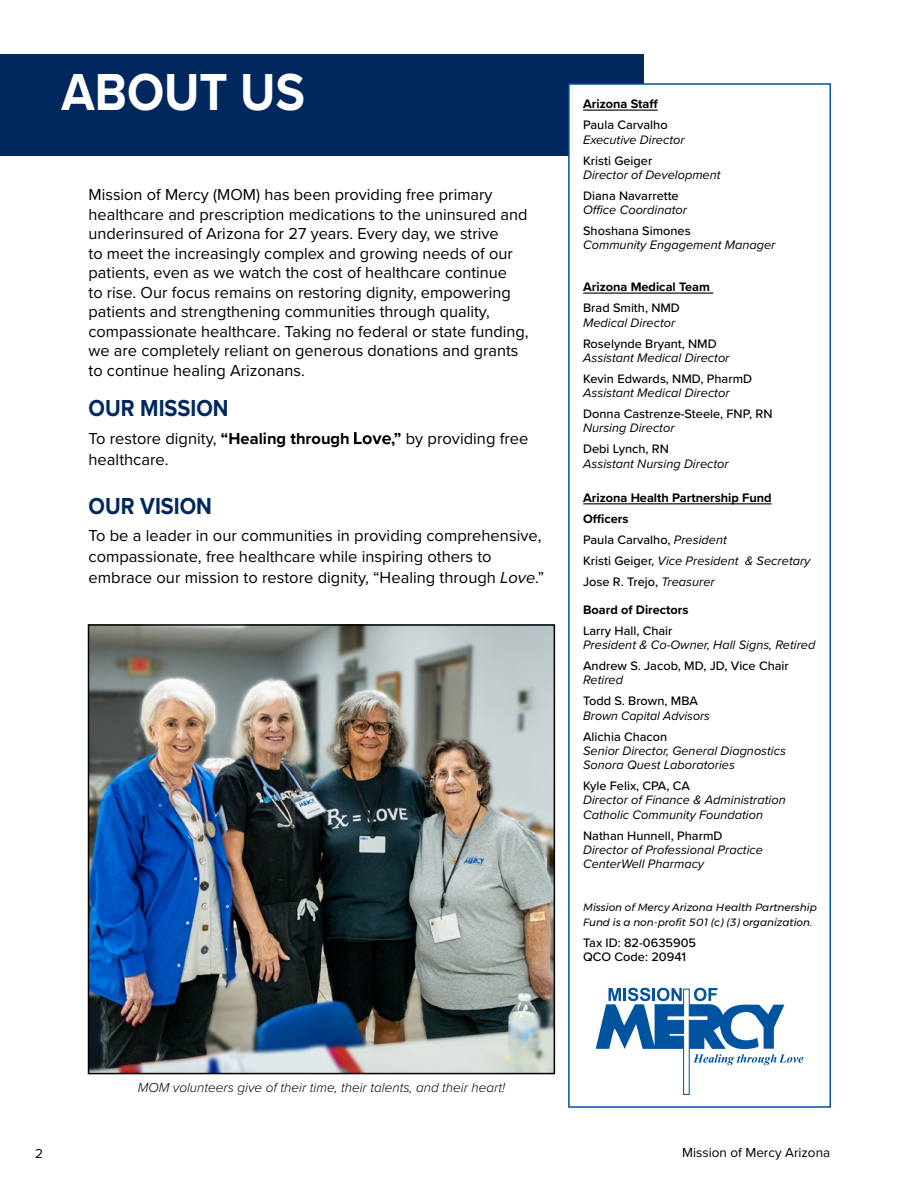
<style>
.page{position:relative;width:918px;height:1188px;background:#fff}
.page>*{position:absolute;margin:0;border:0;box-sizing:border-box;transform-origin:0 0}
.t1{font:700 54px "Proxima Nova";color:#fff;scale:.9 1}
.t2{font:700 24px "Proxima Nova";color:#00285e;scale:.9 1}
.t3{font:16.5px/19.5px "Proxima Nova";color:#000}
.t4{font:italic 300 13.5px "Proxima Nova";color:#000}
.t5{font:13.5px "Proxima Nova";color:#000}
.t6{font:italic 12.75px/21px "Proxima Nova";color:#000}
.t7{font:500 12.75px/14.2px "Proxima Nova";color:#000}
.t8{font:700 12.75px "Proxima Nova";color:#000}
.t9{font:italic 10.5px/15px "Montserrat";color:#000}
.s1{font-weight:700}
.s2{font-style:italic}
.s3{font-weight:700;font-style:normal}
.s4{font-weight:500;font-style:normal}
</style>
<div class="page">
<svg style="left:354px;top:432px;width:37px;height:12px"></svg>
<div style="left:0;top:54px;width:644px;height:101px;background:#00285e"></div>
<div style="left:569px;top:84px;width:261px;height:1023px;background:#fff"></div>
<hr style="left:583px;top:110px;width:75px;height:1px;background:#000">
<hr style="left:583px;top:293px;width:130px;height:1px;background:#000">
<hr style="left:583px;top:503px;width:189px;height:1px;background:#000">
<div style="left:568px;top:83px;width:263px;height:1025px;border:2px solid #00539f"></div>
<img style="left:91px;top:627px;width:461px;height:444px">
<div style="left:88px;top:624px;width:467px;height:450px;border:2px solid #000"></div>
<svg style="left:596px;top:988px;width:207px;height:107px"></svg>
<h1 class="t1" style="left:62px;top:52px;width:272px">ABOUT US</h1>
<p class="t3" style="left:89px;top:184px;width:441px">Mission of Mercy (MOM) has been providing free primary healthcare and prescription medications to the uninsured and underinsured of Arizona for 27 years. Every day, we strive<br>to meet the increasingly complex and growing needs of our patients, even as we watch the cost of healthcare continue<br>to rise. Our focus remains on restoring dignity, empowering patients and strengthening communities through quality, compassionate healthcare. Taking no federal or state funding, we are completely reliant on generous donations and grants to continue healing Arizonans.</p>
<h2 class="t2" style="left:89px;top:390px;width:157px">OUR MISSION</h2>
<p class="t3" style="left:89px;top:428px;width:263px">To restore dignity, <span class="s1">“Healing through</span></p>
<p class="t3" style="left:391px;top:428px;width:139px"><span class="s1">,”</span> by providing free</p>
<p class="t3" style="left:89px;top:449px;width:82px">healthcare.</p>
<h2 class="t2" style="left:89px;top:488px;width:139px">OUR VISION</h2>
<p class="t3" style="left:89px;top:525px;width:457px;line-height:21px">To be a leader in our communities in providing comprehensive, compassionate, free healthcare while inspiring others to embrace our mission to restore dignity, “Healing through <span class="s2">Love</span>.”</p>
<p class="t8" style="left:583px;top:95px;width:76px">Arizona Staff</p>
<p class="t7" style="left:583px;top:117px;width:86px">Paula Carvalho</p>
<p class="t6" style="left:583px;top:128px;width:103px">Executive Director</p>
<p class="t7" style="left:583px;top:153px;width:71px">Kristi Geiger</p>
<p class="t6" style="left:583px;top:164px;width:139px">Director of Development</p>
<p class="t7" style="left:583px;top:188px;width:97px">Diana Navarrette</p>
<p class="t6" style="left:583px;top:199px;width:105px">Office Coordinator</p>
<p class="t7" style="left:583px;top:223px;width:109px">Shoshana Simones</p>
<p class="t6" style="left:583px;top:234px;width:194px">Community Engagement Manager</p>
<p class="t8" style="left:583px;top:278px;width:128px">Arizona Medical Team</p>
<p class="t7" style="left:583px;top:300px;width:98px">Brad Smith, NMD</p>
<p class="t6" style="left:583px;top:311px;width:94px">Medical Director</p>
<p class="t7" style="left:583px;top:336px;width:135px">Roselynde Bryant, NMD</p>
<p class="t6" style="left:583px;top:347px;width:148px">Assistant Medical Director</p>
<p class="t7" style="left:583px;top:371px;width:171px">Kevin Edwards, NMD, PharmD</p>
<p class="t6" style="left:583px;top:382px;width:148px">Assistant Medical Director</p>
<p class="t7" style="left:583px;top:406px;width:191px">Donna Castrenze-Steele, FNP, RN</p>
<p class="t6" style="left:583px;top:417px;width:93px">Nursing Director</p>
<p class="t7" style="left:583px;top:442px;width:87px">Debi Lynch, RN</p>
<p class="t6" style="left:583px;top:452px;width:147px">Assistant Nursing Director</p>
<p class="t6" style="left:583px;top:487px;width:229px"><span class="s3">Arizona Health Partnership Fund<br>Officers<br></span><span class="s4">Paula Carvalho,</span> President<br><span class="s4">Kristi Geiger,</span> Vice President &amp; Secretary<br><span class="s4">Jose R. Trejo,</span> Treasurer</p>
<p class="t8" style="left:583px;top:600px;width:107px">Board of Directors</p>
<p class="t7" style="left:583px;top:623px;width:91px">Larry Hall, Chair</p>
<p class="t6" style="left:583px;top:634px;width:234px">President &amp; Co-Owner, Hall Signs, Retired</p>
<p class="t7" style="left:583px;top:658px;width:207px">Andrew S. Jacob, MD, JD, Vice Chair</p>
<p class="t6" style="left:583px;top:669px;width:41px">Retired</p>
<p class="t7" style="left:583px;top:694px;width:116px">Todd S. Brown, MBA</p>
<p class="t6" style="left:583px;top:704px;width:128px">Brown Capital Advisors</p>
<p class="t7" style="left:583px;top:729px;width:86px">Alichia Chacon</p>
<p class="t6" style="left:583px;top:743px;width:204px;line-height:14.2px">Senior Director, General Diagnostics<br>Sonora Quest Laboratories</p>
<p class="t7" style="left:583px;top:778px;width:108px">Kyle Felix, CPA, CA</p>
<p class="t6" style="left:583px;top:792px;width:204px;line-height:14.2px">Director of Finance &amp; Administration<br>Catholic Community Foundation</p>
<p class="t7" style="left:583px;top:828px;width:141px">Nathan Hunnell, PharmD</p>
<p class="t6" style="left:583px;top:842px;width:181px;line-height:14.2px">Director of Professional Practice<br>CenterWell Pharmacy</p>
<p class="t9" style="left:583px;top:900px;width:235px">Mission of Mercy Arizona Health Partnership<br>Fund is a non-profit 501 (c) (3) organization.</p>
<p class="t7" style="left:583px;top:935px;width:115px">Tax ID: 82-0635905<br>QCO Code: 20941</p>
<p class="t4" style="left:138px;top:1077px;width:369px">MOM volunteers give of their time, their talents, and their heart!</p>
<p class="t5" style="left:35px;top:1143px;width:9px">2</p>
<p class="t5" style="left:682px;top:1142px;width:150px">Mission of Mercy Arizona</p>
</div>
